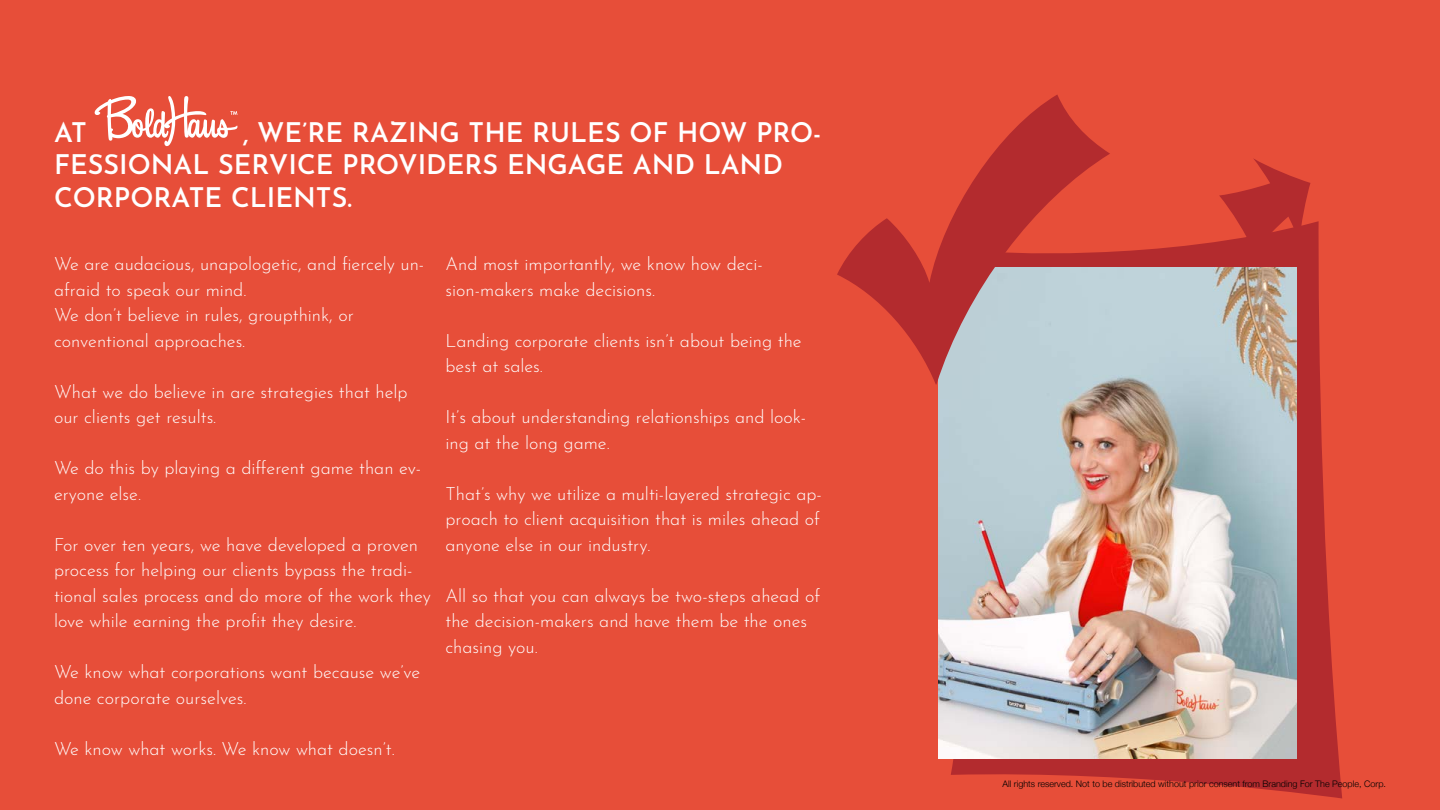
<style>
.page{position:relative;width:1440px;height:810px;background:#e74e39}
.page>*{position:absolute;margin:0;border:0;box-sizing:border-box;transform-origin:0 0}
.t1{font:600 27px/32.4px "Josefin Sans";color:#fff}
.t2{font:300 18px/25.5px "Josefin Sans";color:#fff}
.t3{font:300 9px "Helvetica Neue";color:#000}
</style>
<div class="page">
<svg style="left:95px;top:96px;width:143px;height:50px"></svg>
<svg style="left:951px;top:221px;width:391px;height:578px;fill:#b32b2e"></svg>
<svg style="left:1219px;top:158px;width:91px;height:94px"></svg>
<img style="left:938px;top:268px;width:359px;height:490px">
<svg style="left:837px;top:95px;width:273px;height:290px"></svg>
<h1 class="t1" style="left:54px;top:113px;width:769px;text-indent:189px">, WE’RE RAZING THE RULES OF HOW PRO-<br>FESSIONAL SERVICE PROVIDERS ENGAGE AND LAND<br>CORPORATE CLIENTS.</h1>
<h1 class="t1" style="left:54px;top:113px;width:35px">AT</h1>
<p class="t2" style="left:54px;top:249px;width:372px">We are audacious, unapologetic, and fiercely un&shy;afraid to speak our mind.<br>We don’t believe in rules, groupthink, or conventional approaches.</p>
<p class="t2" style="left:54px;top:377px;width:355px">What we do believe in are strategies that help our clients get results.</p>
<p class="t2" style="left:54px;top:453px;width:369px">We do this by playing a different game than ev&shy;eryone else.</p>
<p class="t2" style="left:54px;top:530px;width:379px">For over ten years, we have developed a proven process for helping our clients bypass the tradi&shy;tional sales process and do more of the work they love while earning the profit they desire.</p>
<p class="t2" style="left:54px;top:657px;width:368px">We know what corporations want because we’ve done corporate ourselves.</p>
<p class="t2" style="left:54px;top:734px;width:342px">We know what works. We know what doesn’t.</p>
<p class="t2" style="left:446px;top:249px;width:319px">And most importantly, we know how deci&shy;sion-makers make decisions.</p>
<p class="t2" style="left:446px;top:326px;width:358px">Landing corporate clients isn’t about being the best at sales.</p>
<p class="t2" style="left:446px;top:402px;width:362px">It’s about understanding relationships and look&shy;ing at the long game.</p>
<p class="t2" style="left:446px;top:479px;width:378px;text-align:justify">That’s why we utilize a multi-layered strategic ap&shy;proach to client acquisition that is miles ahead of anyone else in our industry.</p>
<p class="t2" style="left:446px;top:581px;width:376px">All so that you can always be two-steps ahead of the decision-makers and have them be the ones chasing you.</p>
<p class="t3" style="left:1002px;top:777px;width:385px">All rights reserved. Not to be distributed without prior consent from Branding For The People, Corp.</p>
</div>
